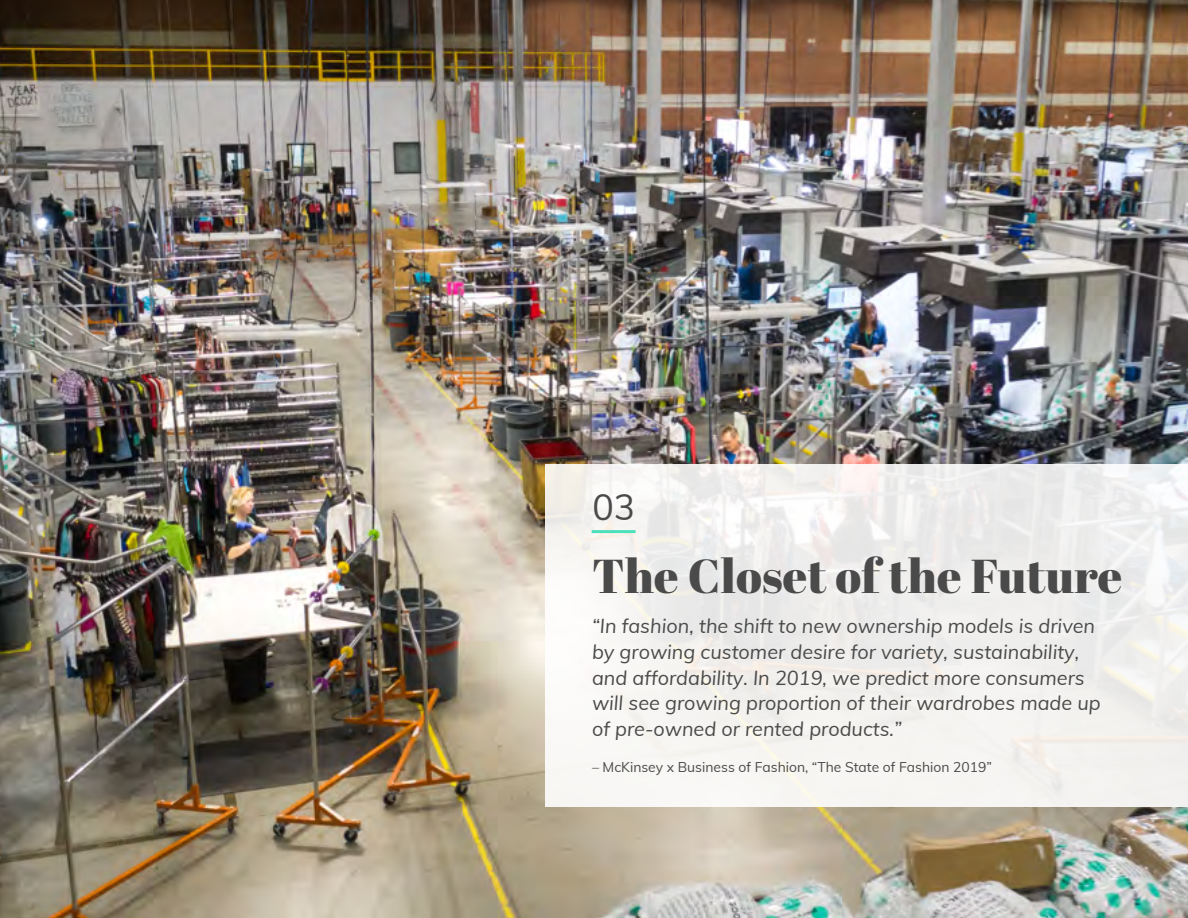
<style>
.page{position:relative;width:1188px;height:918px;background:#fff}
.page>*{position:absolute;margin:0;border:0;box-sizing:border-box;transform-origin:0 0}
.t1{font:47.55px "Abril Fatface";letter-spacing:.005em;color:#4a4a4a}
.t2{font:35.7px "Muli";color:#4a4a4a}
.t3{font:italic 19.8px/25.8px "Muli";color:#4a4a4a}
.t4{font:13.8px "Muli";color:#4a4a4a}
</style>
<div class="page">
<img style="left:0;top:0;width:1188px;height:918px">
<div style="left:545px;top:464px;width:643px;height:342px;background:#f2f1ef"></div>
<hr style="left:593px;top:530px;width:41px;height:3px;background:#4ae1bb">
<h2 class="t2" style="left:592px;top:481px;width:44px">03</h2>
<h1 class="t1" style="left:592px;top:543px;width:532px">The Closet of the Future</h1>
<p class="t3" style="left:592px;top:612px;width:510px">“In fashion, the shift to new ownership models is driven by growing customer desire for variety, sustainability, and affordability. In 2019, we predict more consumers will see growing proportion of their wardrobes made up of pre-owned or rented products.”</p>
<p class="t4" style="left:592px;top:757px;width:401px">– McKinsey x Business of Fashion, “The State of Fashion 2019”</p>
</div>
